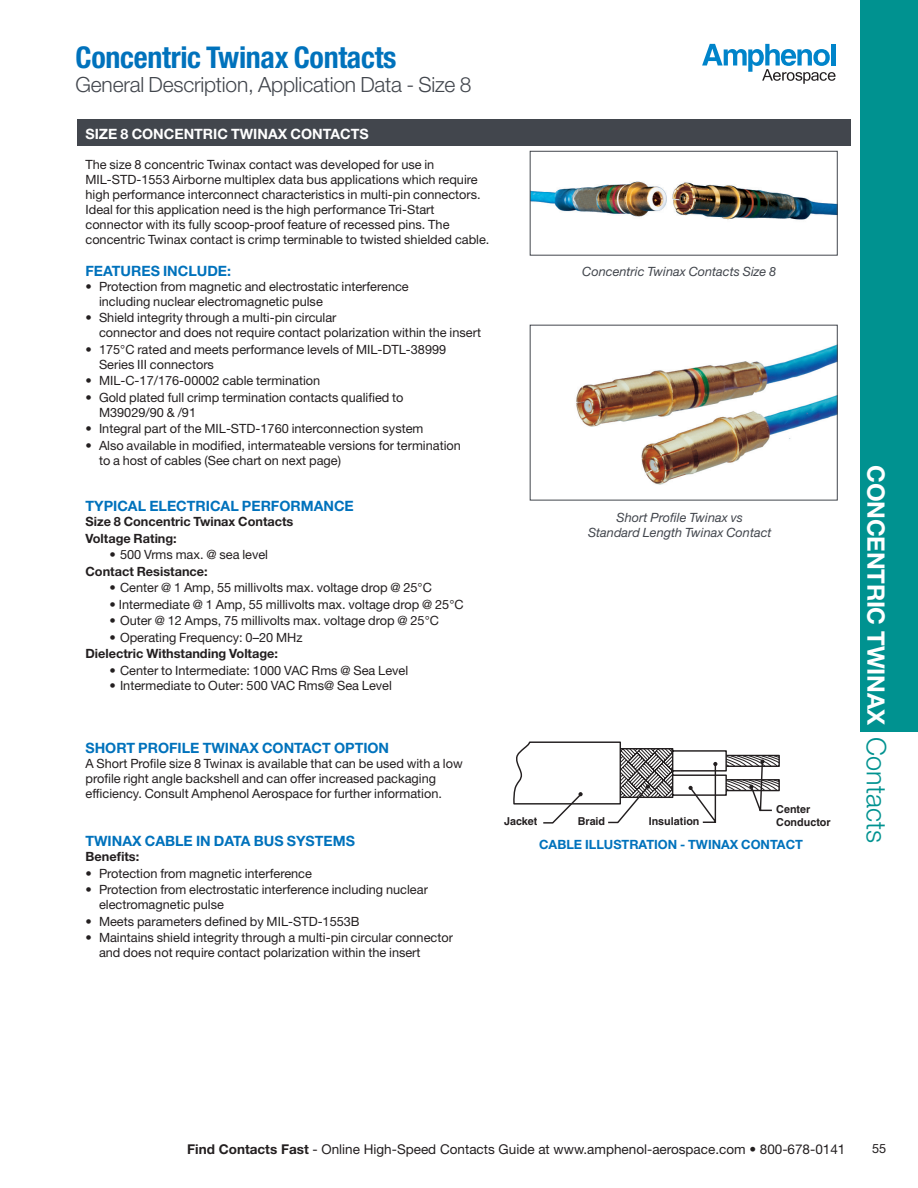
<style>
.page{position:relative;width:918px;height:1188px;background:#fff}
.page>*{position:absolute;margin:0;border:0;box-sizing:border-box;transform-origin:0 0}
.t1{font:700 condensed 30px "Helvetica Neue LT Std";letter-spacing:-.01em;color:#0072bc}
.t2{font:700 24px "Helvetica Neue LT Std";letter-spacing:-.01em;color:#fff}
.subhead{font:300 21px "Helvetica Neue LT Std";letter-spacing:-.01em;color:#42464d}
.Text_Heading_9_5_Blu{font:700 14.25px "Helvetica Neue LT Std";color:#0072bc}
.Text_Heading_9_5_Blu-2{font:700 14.25px "Helvetica Neue LT Std";color:#fff}
.t3{font:13.5px "Helvetica Neue LT Std";color:#231f20}
.text_8_5_10{font:12.75px/15px "Helvetica Neue LT Std";color:#231f20}
.text_8_5_10_k_bold{font:700 12.75px "Helvetica Neue LT Std";color:#231f20}
.picture_tagline_8_5{font:italic 12.75px/15px "Helvetica Neue LT Std";color:#42464d;text-align:center}
.drawing_tagline_Blue{font:700 12.75px "Helvetica Neue LT Std";color:#0072bc}
.t4{font:700 10.95px/13px "Helvetica";color:#231f20}
.s1{font-weight:300;font-size:27px;color:#009290}
.s2{font-weight:700}
</style>
<div class="page">
<div style="left:860px;top:0;width:58px;height:732px;background:#009290"></div>
<svg style="left:702px;top:44px;width:134px;height:40px"></svg>
<img style="left:532px;top:181px;width:304px;height:39px">
<div style="left:530px;top:151px;width:308px;height:105px;border:1px solid #42464d"></div>
<img style="left:576px;top:345px;width:260px;height:140px">
<svg style="left:513px;top:741px;width:267px;height:83px"></svg>
<div style="left:77px;top:120px;width:773px;height:26px;background:#42464d"></div>
<p class="t1" style="left:76px;top:39px;width:322px">Concentric Twinax Contacts</p>
<p class="subhead" style="left:76px;top:71px;width:397px">General Description, Application Data - Size 8</p>
<p class="Text_Heading_9_5_Blu-2" style="left:86px;top:125px;width:285px">SIZE 8 CONCENTRIC TWINAX CONTACTS</p>
<p class="text_8_5_10" style="left:86px;top:157px;width:405px">The size 8 concentric Twinax contact was developed for use in MIL-STD-1553 Airborne multiplex data bus applications which require high performance interconnect characteristics in multi-pin connectors.<br>Ideal for this application need is the high performance Tri-Start connector with its fully scoop-proof feature of recessed pins. The concentric Twinax contact is crimp terminable to twisted shielded cable.</p>
<p class="Text_Heading_9_5_Blu" style="left:86px;top:262px;width:147px">FEATURES INCLUDE:</p>
<p class="text_8_5_10" style="left:99px;top:278px;width:311px;text-indent:-14px">• Protection from magnetic and electrostatic interference including nuclear electromagnetic pulse</p>
<p class="text_8_5_10" style="left:99px;top:310px;width:384px;text-indent:-14px">• Shield integrity through a multi-pin circular<br>connector and does not require contact polarization within the insert</p>
<p class="text_8_5_10" style="left:99px;top:341px;width:349px;text-indent:-14px">• 175°C rated and meets performance levels of MIL-DTL-38999<br>Series III connectors</p>
<p class="text_8_5_10" style="left:86px;top:373px;width:236px">• MIL-C-17/176-00002 cable termination</p>
<p class="text_8_5_10" style="left:99px;top:389px;width:306px;text-indent:-14px">• Gold plated full crimp termination contacts qualified to<br>M39029/90 &amp; /91</p>
<p class="text_8_5_10" style="left:86px;top:421px;width:339px">• Integral part of the MIL-STD-1760 interconnection system</p>
<p class="text_8_5_10" style="left:99px;top:437px;width:363px;text-indent:-14px">• Also available in modified, intermateable versions for termination to a host of cables (See chart on next page)</p>
<p class="Text_Heading_9_5_Blu" style="left:86px;top:497px;width:270px">TYPICAL ELECTRICAL PERFORMANCE</p>
<p class="text_8_5_10_k_bold" style="left:86px;top:514px;width:209px">Size 8 Concentric Twinax Contacts</p>
<p class="text_8_5_10_k_bold" style="left:86px;top:530px;width:93px">Voltage Rating:</p>
<p class="text_8_5_10" style="left:109px;top:547px;width:160px">• 500 Vrms max. @ sea level</p>
<p class="text_8_5_10_k_bold" style="left:86px;top:563px;width:124px">Contact Resistance:</p>
<p class="text_8_5_10" style="left:109px;top:580px;width:324px">• Center @ 1 Amp, 55 millivolts max. voltage drop @ 25°C</p>
<p class="text_8_5_10" style="left:109px;top:596px;width:356px">• Intermediate @ 1 Amp, 55 millivolts max. voltage drop @ 25°C</p>
<p class="text_8_5_10" style="left:109px;top:613px;width:331px">• Outer @ 12 Amps, 75 millivolts max. voltage drop @ 25°C</p>
<p class="text_8_5_10" style="left:109px;top:629px;width:195px">• Operating Frequency: 0–20 MHz</p>
<p class="text_8_5_10_k_bold" style="left:86px;top:646px;width:194px">Dielectric Withstanding Voltage:</p>
<p class="text_8_5_10" style="left:109px;top:662px;width:300px">• Center to Intermediate: 1000 VAC Rms @ Sea Level</p>
<p class="text_8_5_10" style="left:109px;top:677px;width:284px">• Intermediate to Outer: 500 VAC Rms@ Sea Level</p>
<p class="picture_tagline_8_5" style="left:582px;top:264px;width:196px">Concentric Twinax Contacts Size 8</p>
<p class="picture_tagline_8_5" style="left:588px;top:510px;width:185px">Short Profile Twinax vs<br>Standard Length Twinax Contact</p>
<p class="Text_Heading_9_5_Blu" style="left:86px;top:740px;width:305px">SHORT PROFILE TWINAX CONTACT OPTION</p>
<p class="text_8_5_10" style="left:86px;top:756px;width:379px">A Short Profile size 8 Twinax is available that can be used with a low profile right angle backshell and can offer increased packaging efficiency. Consult Amphenol Aerospace for further information.</p>
<p class="Text_Heading_9_5_Blu" style="left:86px;top:833px;width:271px">TWINAX CABLE IN DATA BUS SYSTEMS</p>
<p class="text_8_5_10_k_bold" style="left:86px;top:849px;width:55px">Benefits:</p>
<p class="text_8_5_10" style="left:86px;top:866px;width:228px">• Protection from magnetic interference</p>
<p class="text_8_5_10" style="left:99px;top:882px;width:330px;text-indent:-14px">• Protection from electrostatic interference including nuclear electromagnetic pulse</p>
<p class="text_8_5_10" style="left:86px;top:914px;width:276px">• Meets parameters defined by MIL-STD-1553B</p>
<p class="text_8_5_10" style="left:99px;top:930px;width:356px;text-indent:-14px">• Maintains shield integrity through a multi-pin circular connector and does not require contact polarization within the insert</p>
<p class="t4" style="left:776px;top:803px;width:56px">Center<br>Conductor</p>
<p class="drawing_tagline_Blue" style="left:539px;top:837px;width:265px">CABLE ILLUSTRATION - TWINAX CONTACT</p>
<p class="t4" style="left:504px;top:815px;width:35px">Jacket</p>
<p class="t4" style="left:578px;top:815px;width:29px">Braid</p>
<p class="t4" style="left:649px;top:815px;width:52px">Insulation</p>
<h2 class="t2" style="left:891px;top:465px;width:379px;rotate:90deg">CONCENTRIC TWINAX <span class="s1">Contacts</span></h2>
<p class="t3" style="left:187px;top:1141px;width:660px"><span class="s2">Find Contacts Fast</span> - Online High-Speed Contacts Guide at www.amphenol-aerospace.com • 800-678-0141</p>
<p class="text_8_5_10" style="left:872px;top:1140px;width:16px">55</p>
</div>
